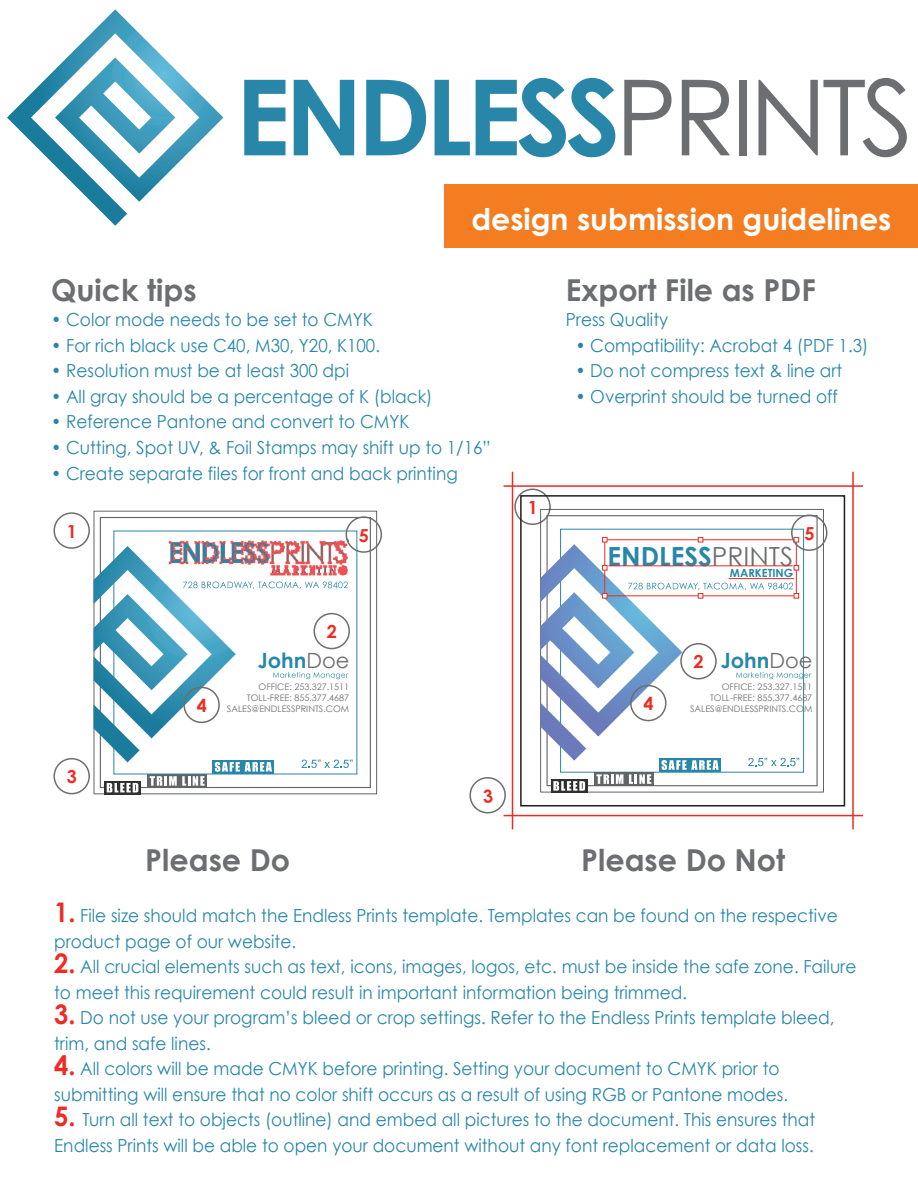
<style>
.page{position:relative;width:918px;height:1188px;background:#fff}
.page>*{position:absolute;margin:0;border:0;box-sizing:border-box;transform-origin:0 0}
.t1{font:700 30.15px "Century Gothic";color:#6d6e71}
.t2{font:700 30px "Century Gothic";color:#fff}
.t3{font:700 26.4px "Century Gothic";color:#2887a9}
.t4{font:700 21px "Century Gothic";color:#2887a9}
.t5{font:18px/25.5px "Century Gothic";color:#2887a9;scale:.94 1}
.t6{font:700 18px "Century Gothic";color:#ee2b25}
.t7{font:700 11.25px "Century Gothic";color:#2887a9}
.t8{font:9px/10.8px "Century Gothic";color:#6d6e71;text-align:right}
.s1{font-weight:400;color:#6d6e71}
.s2{font-weight:700;font-size:27px;color:#ee2b25}
</style>
<div class="page">
<div style="left:444px;top:185px;width:474px;height:63px;background:#f47d21"></div>
<svg style="left:7px;top:9px;width:216px;height:217px"></svg>
<svg style="left:244px;top:80px;width:42px;height:75px"></svg>
<svg style="left:294px;top:80px;width:60px;height:75px"></svg>
<svg style="left:366px;top:80px;width:60px;height:75px"></svg>
<svg style="left:435px;top:80px;width:35px;height:75px"></svg>
<svg style="left:476px;top:78px;width:139px;height:79px"></svg>
<svg style="left:624px;top:80px;width:48px;height:75px"></svg>
<svg style="left:682px;top:80px;width:48px;height:75px"></svg>
<div style="left:739px;top:80px;width:7px;height:75px;background:#6d6e71"></div>
<svg style="left:758px;top:78px;width:149px;height:79px"></svg>
<div style="left:53px;top:758px;width:37px;height:36px;border:2px solid #6d6e71;border-radius:50%"></div>
<svg style="left:94px;top:511px;width:283px;height:283px"></svg>
<svg style="left:105px;top:792px;width:36px;height:2px"></svg>
<div style="left:53px;top:512px;width:37px;height:37px;border:2px solid #6d6e71;border-radius:50%"></div>
<svg style="left:94px;top:546px;width:259px;height:246px"></svg>
<div style="left:346px;top:516px;width:36px;height:37px;border:2px solid #6d6e71;border-radius:50%"></div>
<div style="left:183px;top:687px;width:37px;height:36px;border:2px solid #6d6e71;border-radius:50%"></div>
<hr style="left:504px;top:485px;width:359px;height:2px;background:#ee2b25">
<hr style="left:504px;top:815px;width:359px;height:1px;background:#ee2b25">
<hr style="left:512px;top:472px;width:1px;height:357px;background:#ee2b25">
<hr style="left:852px;top:472px;width:2px;height:357px;background:#ee2b25">
<div style="left:514px;top:489px;width:37px;height:36px;border:2px solid #6d6e71;border-radius:50%"></div>
<svg style="left:540px;top:509px;width:284px;height:283px"></svg>
<div style="left:552px;top:779px;width:36px;height:13px;background:#313031"></div>
<div style="left:520px;top:495px;width:325px;height:311px;border:2px solid #201d1e"></div>
<div style="left:791px;top:515px;width:37px;height:36px;border:2px solid #6d6e71;border-radius:50%"></div>
<svg style="left:540px;top:537px;width:271px;height:254px"></svg>
<svg style="left:469px;top:777px;width:38px;height:38px"></svg>
<h2 class="t2" style="left:471px;top:200px;width:421px">design submission guidelines</h2>
<h1 class="t1" style="left:51px;top:271px;width:147px">Quick tips</h1>
<p class="t5" style="left:51px;top:307px;width:344px">• Color mode needs to be set to CMYK</p>
<p class="t5" style="left:51px;top:332px;width:351px">• For rich black use C40, M30, Y20, K100.</p>
<p class="t5" style="left:51px;top:358px;width:319px">• Resolution must be at least 300 dpi</p>
<p class="t5" style="left:51px;top:383px;width:407px">• All gray should be a percentage of K (black)</p>
<p class="t5" style="left:51px;top:409px;width:383px">• Reference Pantone and convert to CMYK</p>
<p class="t5" style="left:51px;top:434px;width:469px">• Cutting, Spot UV, &amp; Foil Stamps may shift up to 1/16”</p>
<p class="t5" style="left:51px;top:460px;width:434px">• Create separate files for front and back printing</p>
<p class="t6" style="left:67px;top:520px;width:12px">1</p>
<p class="t6" style="left:359px;top:524px;width:12px">5</p>
<p class="t6" style="left:67px;top:765px;width:12px">3</p>
<p class="t6" style="left:197px;top:694px;width:12px">4</p>
<p class="t6" style="left:327px;top:620px;width:12px">2</p>
<p class="t4" style="left:258px;top:647px;width:93px">John<span class="s1">Doe</span></p>
<p class="t8" style="left:227px;top:681px;width:124px">OFFICE: 253.327.1511<br>TOLL-FREE: 855.377.4687<br>SALES@ENDLESSPRINTS.COM</p>
<h1 class="t1" style="left:566px;top:271px;width:251px">Export File as PDF</h1>
<p class="t5" style="left:566px;top:307px;width:110px">Press Quality</p>
<p class="t5" style="left:575px;top:332px;width:313px">• Compatibility: Acrobat 4 (PDF 1.3)</p>
<p class="t5" style="left:575px;top:358px;width:286px">• Do not compress text &amp; line art</p>
<p class="t5" style="left:575px;top:383px;width:281px">• Overprint should be turned off</p>
<p class="t6" style="left:528px;top:496px;width:12px">1</p>
<h3 class="t3" style="left:607px;top:540px;width:187px">ENDLESS<span class="s1">PRINTS</span></h3>
<p class="t7" style="left:730px;top:566px;width:65px">MARKETING</p>
<p class="t6" style="left:804px;top:522px;width:12px">5</p>
<p class="t6" style="left:643px;top:692px;width:12px">4</p>
<p class="t4" style="left:721px;top:647px;width:93px">John<span class="s1">Doe</span></p>
<p class="t8" style="left:690px;top:681px;width:124px">OFFICE: 253.327.1511<br>TOLL-FREE: 855.377.4687<br>SALES@ENDLESSPRINTS.COM</p>
<p class="t6" style="left:694px;top:650px;width:12px">2</p>
<h1 class="t1" style="left:145px;top:841px;width:146px">Please Do</h1>
<h1 class="t1" style="left:581px;top:841px;width:206px">Please Do Not</h1>
<p class="t5" style="left:54px;top:902px;width:835px"><span class="s2">1.</span> File size should match the Endless Prints template. Templates can be found on the respective product page of our website.</p>
<p class="t5" style="left:54px;top:953px;width:855px"><span class="s2">2.</span> All crucial elements such as text, icons, images, logos, etc. must be inside the safe zone. Failure to meet this requirement could result in important information being trimmed.</p>
<p class="t5" style="left:54px;top:1004px;width:832px"><span class="s2">3.</span> Do not use your program’s bleed or crop settings. Refer to the Endless Prints template bleed, trim, and safe lines.</p>
<p class="t5" style="left:54px;top:1055px;width:782px"><span class="s2">4.</span> All colors will be made CMYK before printing. Setting your document to CMYK prior to submitting will ensure that no color shift occurs as a result of using RGB or Pantone modes.</p>
<p class="t5" style="left:54px;top:1106px;width:811px"><span class="s2">5.</span> Turn all text to objects (outline) and embed all pictures to the document. This ensures that<br>Endless Prints will be able to open your document without any font replacement or data loss.</p>
</div>
